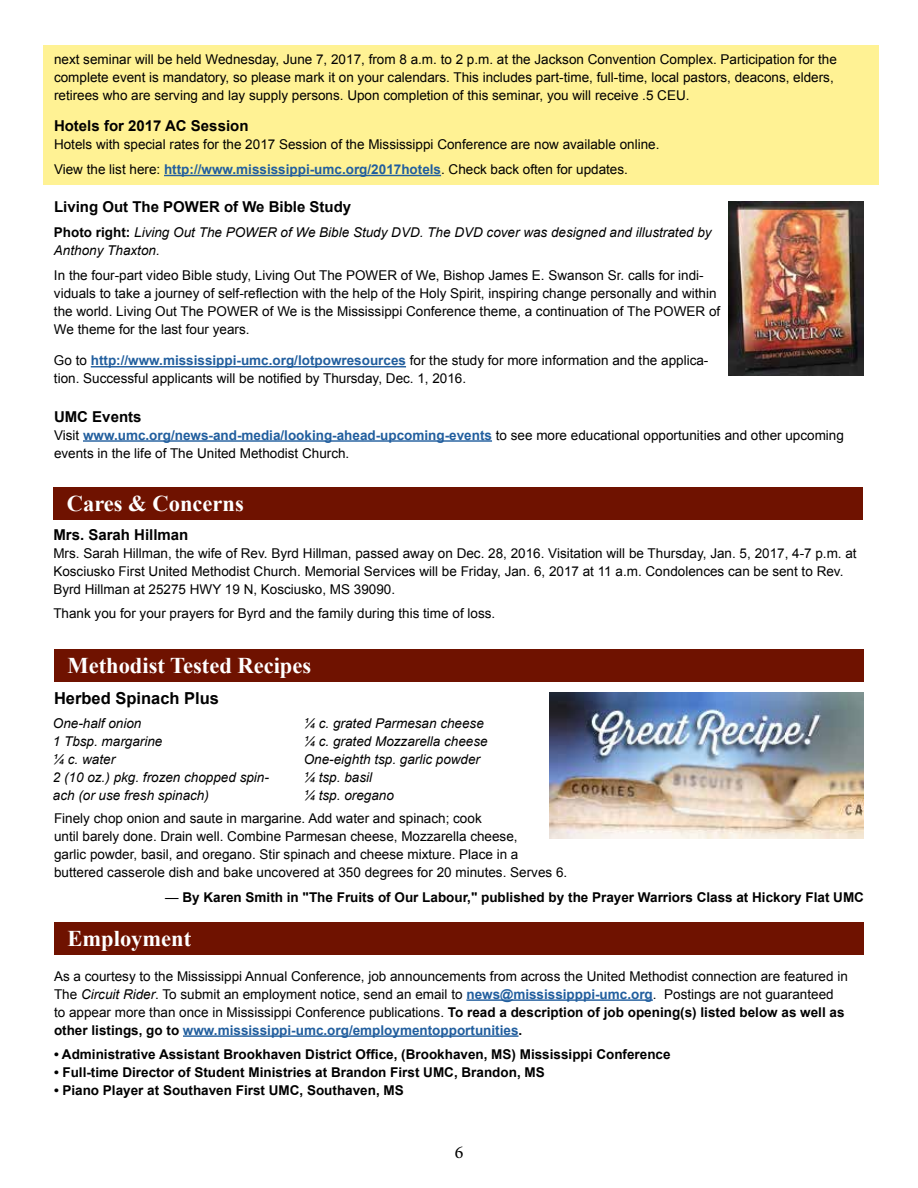
<style>
.page{position:relative;width:918px;height:1188px;background:#fff}
.page>*{position:absolute;margin:0;border:0;box-sizing:border-box;transform-origin:0 0}
.t1{font:700 22.5px "Times New Roman";color:#fff}
.t2{font:18px "Minion Pro";color:#000}
.t3{font:700 16.5px "Arial";color:#000}
.t4{font:700 15px "Arial";color:#000}
.t5{font:13.5px/18px "Arial";color:#000}
.t6{font:italic 13.5px/18px "Arial";color:#000}
.t7{font:700 13.5px "Arial";color:#000}
.s1{font-weight:700;color:#215e9e}
.s2{font-weight:700;font-style:normal}
.s3{font-weight:400;font-style:italic}
.s4{font-style:italic}
.s5{font-weight:700}
</style>
<div class="page">
<div style="left:44px;top:45px;width:835px;height:140px;background:#fff294"></div>
<hr style="left:164px;top:175px;width:277px;height:1px;background:#215e9e">
<hr style="left:91px;top:366px;width:315px;height:1px;background:#215e9e">
<hr style="left:83px;top:440px;width:409px;height:2px;background:#215e9e">
<img style="left:728px;top:202px;width:135px;height:173px">
<div style="left:53px;top:487px;width:810px;height:32px;background:#6f1200"></div>
<div style="left:54px;top:650px;width:810px;height:32px;background:#6f1200"></div>
<img style="left:549px;top:693px;width:315px;height:145px">
<hr style="left:466px;top:999px;width:187px;height:2px;background:#215e9e">
<hr style="left:183px;top:1035px;width:336px;height:2px;background:#215e9e">
<div style="left:54px;top:922px;width:810px;height:33px;background:#6f1200"></div>
<p class="t5" style="left:54px;top:50px;width:784px">next seminar will be held Wednesday, June 7, 2017, from 8 a.m. to 2 p.m. at the Jackson Convention Complex. Participation for the complete event is mandatory, so please mark it on your calendars. This includes part-time, full-time, local pastors, deacons, elders, retirees who are serving and lay supply persons. Upon completion of this seminar, you will receive .5 CEU.</p>
<p class="t4" style="left:54px;top:116px;width:196px">Hotels for 2017 AC Session</p>
<p class="t5" style="left:54px;top:132px;width:607px;line-height:24.8px">Hotels with special rates for the 2017 Session of the Mississippi Conference are now available online.<br>View the list here: <span class="s1">http://www.mississippi-umc.org/2017hotels</span>. Check back often for updates.</p>
<p class="t4" style="left:54px;top:197px;width:299px">Living Out The POWER of We Bible Study</p>
<p class="t6" style="left:54px;top:224px;width:659px"><span class="s2">Photo right:</span> Living Out The POWER of We Bible Study DVD. The DVD cover was designed and illustrated by<br>Anthony Thaxton.</p>
<p class="t5" style="left:54px;top:266px;width:668px">In the four-part video Bible study, Living Out The POWER of We, Bishop James E. Swanson Sr. calls for indi&shy;viduals to take a journey of self-reflection with the help of the Holy Spirit, inspiring change personally and within the world. Living Out The POWER of We is the Mississippi Conference theme, a continuation of The POWER of We theme for the last four years.</p>
<p class="t5" style="left:54px;top:352px;width:656px">Go to <span class="s1">http://www.mississippi-umc.org/lotpowresources</span> for the study for more information and the applica&shy;tion. Successful applicants will be notified by Thursday, Dec. 1, 2016.</p>
<p class="t4" style="left:54px;top:406px;width:89px">UMC Events</p>
<p class="t5" style="left:54px;top:426px;width:791px">Visit <span class="s1">www.umc.org/news-and-media/looking-ahead-upcoming-events</span> to see more educational opportunities and other upcoming events in the life of The United Methodist Church.</p>
<h1 class="t1" style="left:67px;top:488px;width:179px">Cares &amp; Concerns</h1>
<p class="t4" style="left:53px;top:525px;width:137px">Mrs. Sarah Hillman</p>
<p class="t5" style="left:53px;top:544px;width:805px">Mrs. Sarah Hillman, the wife of Rev. Byrd Hillman, passed away on Dec. 28, 2016. Visitation will be Thursday, Jan. 5, 2017, 4-7 p.m. at<br>Kosciusko First United Methodist Church. Memorial Services will be Friday, Jan. 6, 2017 at 11 a.m. Condolences can be sent to Rev.<br>Byrd Hillman at 25275 HWY 19 N, Kosciusko, MS 39090.</p>
<p class="t5" style="left:53px;top:605px;width:443px">Thank you for your prayers for Byrd and the family during this time of loss.</p>
<h1 class="t1" style="left:68px;top:650px;width:245px">Methodist Tested Recipes</h1>
<p class="t6" style="left:53px;top:714px;width:218px">One-half onion<br>1 Tbsp. margarine<br>¼ c. water<br>2 (10 oz.) pkg. frozen chopped spin&shy;ach (or use fresh spinach)</p>
<p class="t6" style="left:304px;top:714px;width:185px">¼ c. grated Parmesan cheese ¼ c. grated Mozzarella cheese<br>One-eighth tsp. garlic powder ¼ tsp. basil<br>¼ tsp. oregano</p>
<p class="t3" style="left:54px;top:687px;width:167px">Herbed Spinach Plus</p>
<p class="t5" style="left:54px;top:809px;width:515px">Finely chop onion and saute in margarine. Add water and spinach; cook<br>until barely done. Drain well. Combine Parmesan cheese, Mozzarella cheese,<br>garlic powder, basil, and oregano. Stir spinach and cheese mixture. Place in a buttered casserole dish and bake uncovered at 350 degrees for 20 minutes. Serves 6.</p>
<p class="t7" style="left:165px;top:888px;width:700px"><span class="s3">—</span> By Karen Smith in "The Fruits of Our Labour," published by the Prayer Warriors Class at Hickory Flat UMC</p>
<h1 class="t1" style="left:68px;top:923px;width:125px">Employment</h1>
<p class="t5" style="left:54px;top:967px;width:795px">As a courtesy to the Mississippi Annual Conference, job announcements from across the United Methodist connection are featured in The <span class="s4">Circuit Rider</span>. To submit an employment notice, send an email to <span class="s1">news@mississipppi-umc.org</span>. Postings are not guaranteed to appear more than once in Mississippi Conference publications. <span class="s5">To read a description of job opening(s) listed below as well as other listings, go to</span> <span class="s1">www.mississippi-umc.org/employmentopportunities</span><span class="s5">.</span></p>
<p class="t7" style="left:54px;top:1046px;width:618px">• Administrative Assistant Brookhaven District Office, (Brookhaven, MS) Mississippi Conference</p>
<p class="t7" style="left:54px;top:1064px;width:492px">• Full-time Director of Student Ministries at Brandon First UMC, Brandon, MS</p>
<p class="t7" style="left:54px;top:1082px;width:351px">• Piano Player at Southaven First UMC, Southaven, MS</p>
<h2 class="t2" style="left:455px;top:1140px;width:10px">6</h2>
</div>
